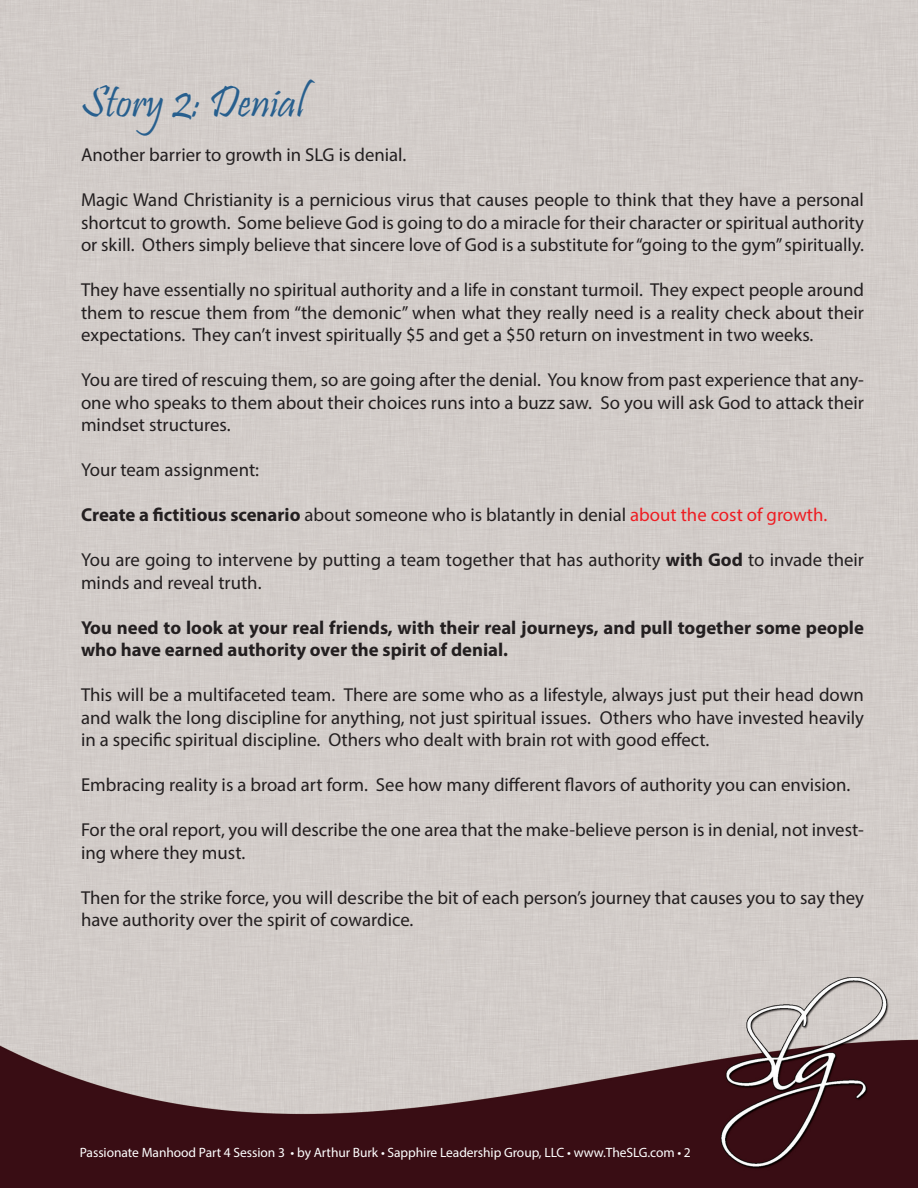
<style>
.page{position:relative;width:918px;height:1188px;background:#fff}
.page>*{position:absolute;margin:0;border:0;box-sizing:border-box;transform-origin:0 0}
.Body_TEXT{font:45px "Pristina";color:#275f8e}
.Body_TEXT-2{font:18.75px/22.5px "Myriad Pro";color:#231f20;text-align:justify}
.Body_TEXT-3{font:700 18.75px/22.5px "Myriad Pro";color:#231f20}
.t1{font:13.5px "Myriad Pro";letter-spacing:-.005em;color:#fff}
.s1{font-weight:700}
.s2{color:#ee1d23}
</style>
<div class="page">
<img style="left:0;top:0;width:918px;height:1188px">
<p class="Body_TEXT" style="left:81px;top:77px;width:225px">Story 2: Denial</p>
<p class="Body_TEXT-2" style="left:81px;top:143px;width:327px">Another barrier to growth in SLG is denial.</p>
<p class="Body_TEXT-2" style="left:81px;top:188px;width:785px">Magic Wand Christianity is a pernicious virus that causes people to think that they have a personal shortcut to growth. Some believe God is going to do a miracle for their character or spiritual authority or skill. Others simply believe that sincere love of God is a substitute for “going to the gym” spiritually.</p>
<p class="Body_TEXT-2" style="left:81px;top:278px;width:785px">They have essentially no spiritual authority and a life in constant turmoil. They expect people around them to rescue them from “the demonic” when what they really need is a reality check about their expectations. They can’t invest spiritually $5 and get a $50 return on investment in two weeks.</p>
<p class="Body_TEXT-2" style="left:81px;top:368px;width:785px">You are tired of rescuing them, so are going after the denial. You know from past experience that any&shy;one who speaks to them about their choices runs into a buzz saw. So you will ask God to attack their mindset structures.</p>
<p class="Body_TEXT-2" style="left:81px;top:458px;width:180px">Your team assignment:</p>
<p class="Body_TEXT-2" style="left:81px;top:503px;width:748px"><span class="s1">Create a fictitious scenario</span> about someone who is blatantly in denial <span class="s2">about the cost of growth.</span></p>
<p class="Body_TEXT-2" style="left:81px;top:548px;width:785px">You are going to intervene by putting a team together that has authority <span class="s1">with God</span> to invade their minds and reveal truth.</p>
<p class="Body_TEXT-3" style="left:81px;top:615px;width:785px">You need to look at your real friends, with their real journeys, and pull together some people who have earned authority over the spirit of denial.</p>
<p class="Body_TEXT-2" style="left:81px;top:683px;width:785px">This will be a multifaceted team. There are some who as a lifestyle, always just put their head down and walk the long discipline for anything, not just spiritual issues. Others who have invested heavily in a specific spiritual discipline. Others who dealt with brain rot with good effect.</p>
<p class="Body_TEXT-2" style="left:81px;top:773px;width:771px">Embracing reality is a broad art form. See how many different flavors of authority you can envision.</p>
<p class="Body_TEXT-2" style="left:81px;top:818px;width:785px">For the oral report, you will describe the one area that the make-believe person is in denial, not invest&shy;ing where they must.</p>
<p class="Body_TEXT-2" style="left:81px;top:886px;width:785px">Then for the strike force, you will describe the bit of each person’s journey that causes you to say they have authority over the spirit of cowardice.</p>
<p class="t1" style="left:80px;top:1145px;width:613px">Passionate Manhood Part 4 Session 3 • by Arthur Burk • Sapphire Leadership Group, LLC • www.TheSLG.com • 2</p>
</div>
